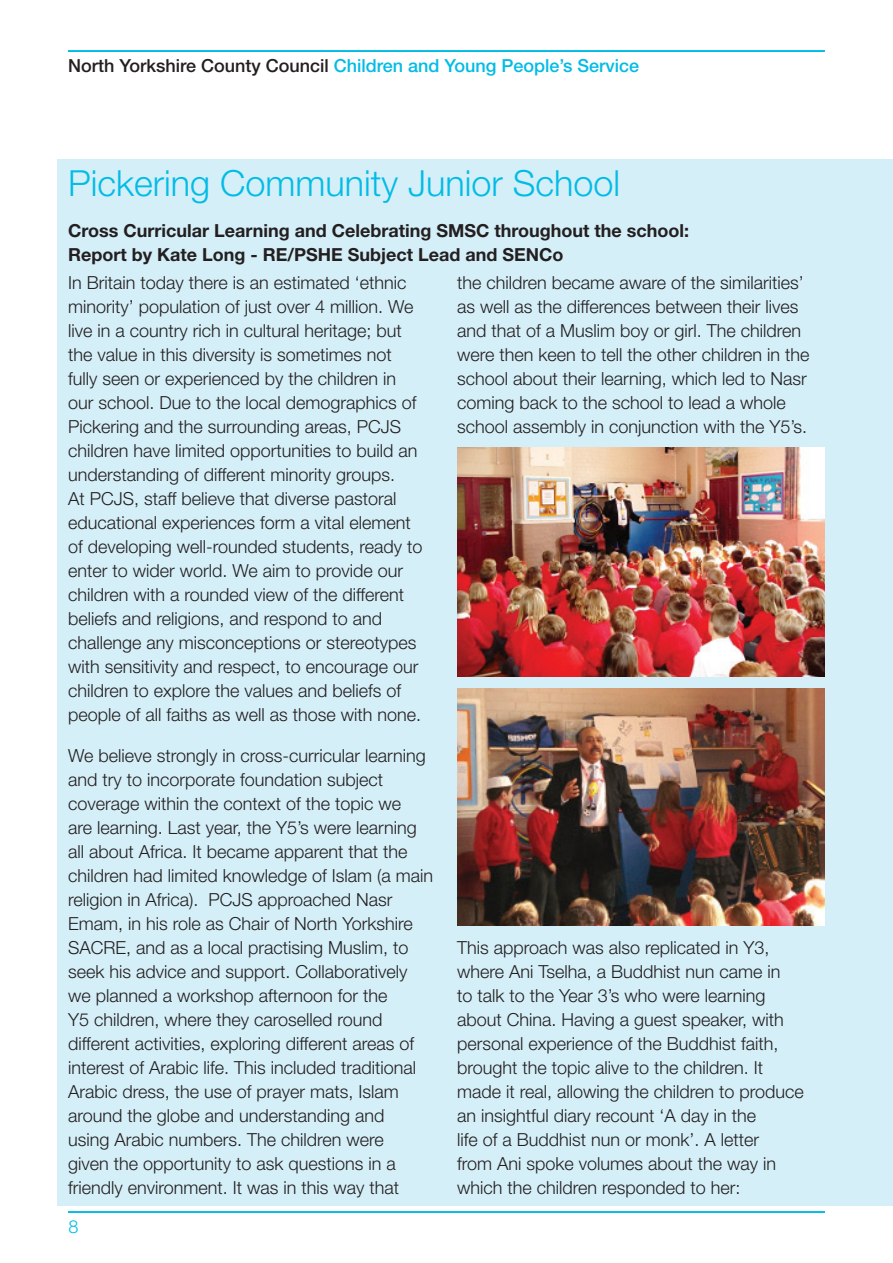
<style>
.page{position:relative;width:893px;height:1263px;background:#fff}
.page>*{position:absolute;margin:0;border:0;box-sizing:border-box;transform-origin:0 0}
.Blue_head{font:300 36px "Helvetica Neue LT Std";color:#02bce5}
.Body_copy{font:300 18px/24px "Helvetica Neue LT Std";color:#231f20}
.Bold_text{font:700 18px/24px "Helvetica Neue LT Std";color:#231f20}
.t1{font:500 18px "Helvetica Neue LT Std";color:#02bce5}
.t2{font:300 18px "Helvetica Neue LT Std";color:#02bce5}
.s1{color:#231f20}
</style>
<div class="page">
<hr style="left:68px;top:50px;width:757px;height:2px;background:#02bce5">
<hr style="left:68px;top:1211px;width:757px;height:2px;background:#02bce5">
<div style="left:58px;top:159px;width:835px;height:1046px;background:#d5eff8"></div>
<img style="left:458px;top:689px;width:367px;height:237px">
<img style="left:457px;top:448px;width:368px;height:228px">
<p class="t1" style="left:68px;top:55px;width:573px"><span class="s1">North Yorkshire County Council</span> Children and Young People’s Service</p>
<p class="Blue_head" style="left:68px;top:161px;width:554px">Pickering Community Junior School</p>
<p class="Bold_text" style="left:68px;top:218px;width:623px">Cross Curricular Learning and Celebrating SMSC throughout the school:<br>Report by Kate Long - RE/PSHE Subject Lead and SENCo</p>
<p class="Body_copy" style="left:68px;top:270px;width:356px">In Britain today there is an estimated ‘ethnic minority’ population of just over 4 million. We live in a country rich in cultural heritage; but the value in this diversity is sometimes not fully seen or experienced by the children in our school. Due to the local demographics of Pickering and the surrounding areas, PCJS children have limited opportunities to build an understanding of different minority groups.<br>At PCJS, staff believe that diverse pastoral educational experiences form a vital element of developing well-rounded students, ready to enter to wider world. We aim to provide our children with a rounded view of the different beliefs and religions, and respond to and challenge any misconceptions or stereotypes with sensitivity and respect, to encourage our children to explore the values and beliefs of people of all faiths as well as those with none.</p>
<p class="Body_copy" style="left:68px;top:743px;width:367px">We believe strongly in cross-curricular learning and try to incorporate foundation subject coverage within the context of the topic we<br>are learning. Last year, the Y5’s were learning all about Africa. It became apparent that the children had limited knowledge of Islam (a main religion in Africa). PCJS approached Nasr Emam, in his role as Chair of North Yorkshire SACRE, and as a local practising Muslim, to seek his advice and support. Collaboratively we planned a workshop afternoon for the<br>Y5 children, where they caroselled round different activities, exploring different areas of interest of Arabic life. This included traditional Arabic dress, the use of prayer mats, Islam around the globe and understanding and<br>using Arabic numbers. The children were<br>given the opportunity to ask questions in a friendly environment. It was in this way that</p>
<p class="Body_copy" style="left:457px;top:270px;width:354px">the children became aware of the similarities’ as well as the differences between their lives and that of a Muslim boy or girl. The children were then keen to tell the other children in the school about their learning, which led to Nasr coming back to the school to lead a whole school assembly in conjunction with the Y5’s.</p>
<p class="Body_copy" style="left:457px;top:935px;width:348px">This approach was also replicated in Y3, where Ani Tselha, a Buddhist nun came in<br>to talk to the Year 3’s who were learning about China. Having a guest speaker, with personal experience of the Buddhist faith, brought the topic alive to the children. It made it real, allowing the children to produce an insightful diary recount ‘A day in the<br>life of a Buddhist nun or monk’. A letter<br>from Ani spoke volumes about the way in which the children responded to her:</p>
<p class="t2" style="left:69px;top:1216px;width:12px">8</p>
</div>
